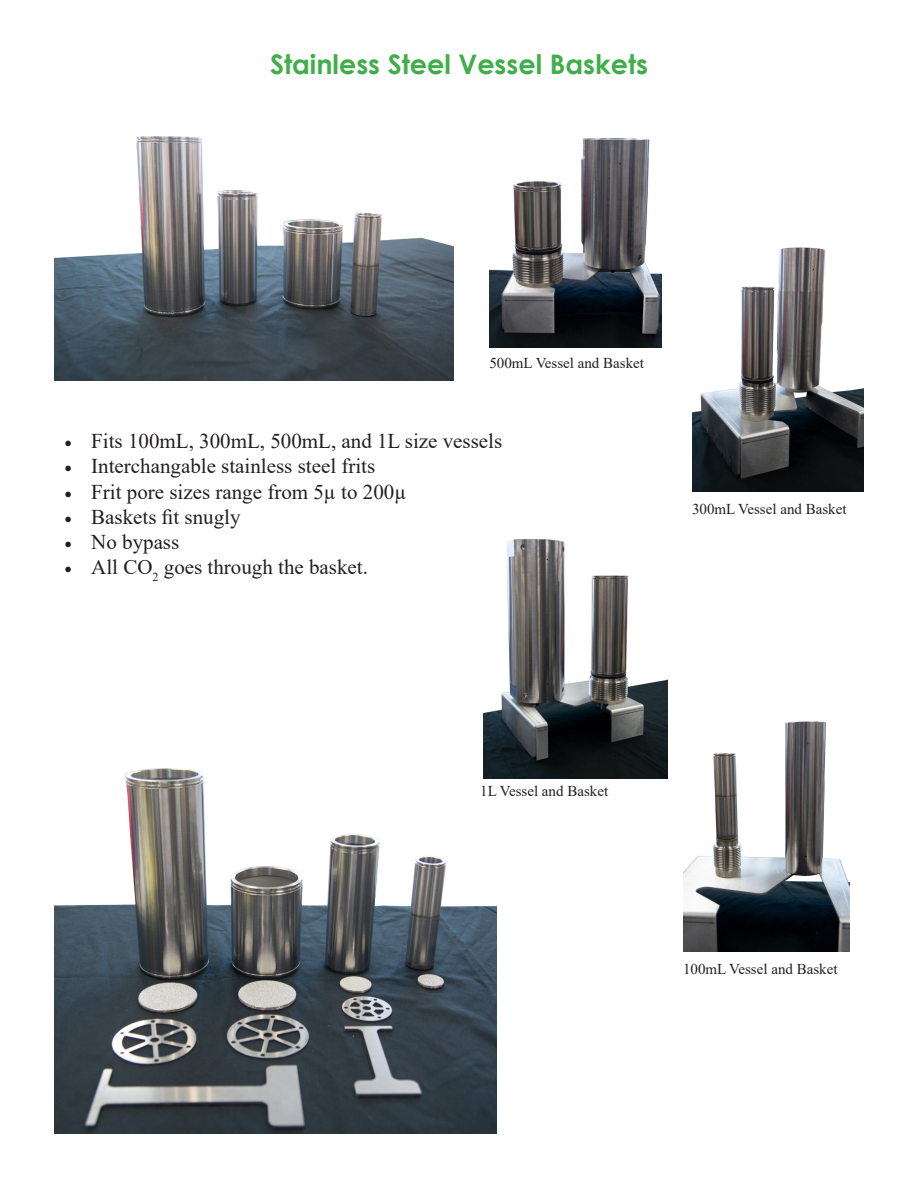
<style>
.page{position:relative;width:918px;height:1188px;background:#fff}
.page>*{position:absolute;margin:0;border:0;box-sizing:border-box;transform-origin:0 0}
.t1{font:700 27px "Century Gothic";color:#40ae49}
.t2{font:21px "Times New Roman";color:#231f20}
.t3{font:15px "Times New Roman";color:#231f20}
.s1{font-family:"Minion Pro"}
</style>
<div class="page">
<img style="left:692px;top:247px;width:172px;height:244px">
<img style="left:683px;top:721px;width:166px;height:230px">
<img style="left:54px;top:768px;width:443px;height:366px">
<img style="left:54px;top:136px;width:399px;height:245px">
<img style="left:489px;top:138px;width:172px;height:209px">
<img style="left:483px;top:539px;width:184px;height:240px">
<p class="t1" style="left:270px;top:44px;width:379px">Stainless Steel Vessel Baskets</p>
<p class="t3" style="left:489px;top:352px;width:156px">500mL Vessel and Basket</p>
<p class="t2" style="left:64px;top:426px;width:440px"><span class="s1">•</span> Fits 100mL, 300mL, 500mL, and 1L size vessels</p>
<p class="t2" style="left:64px;top:452px;width:313px"><span class="s1">•</span> Interchangable stainless steel frits</p>
<p class="t2" style="left:64px;top:477px;width:344px"><span class="s1">•</span> Frit pore sizes range from 5µ to 200µ</p>
<p class="t2" style="left:64px;top:502px;width:178px"><span class="s1">•</span> Baskets fit snugly</p>
<p class="t2" style="left:64px;top:527px;width:117px"><span class="s1">•</span> No bypass</p>
<p class="t2" style="left:64px;top:552px;width:305px"><span class="s1">•</span> All CO<sub>2</sub> goes through the basket.</p>
<p class="t3" style="left:692px;top:498px;width:156px">300mL Vessel and Basket</p>
<p class="t3" style="left:480px;top:780px;width:129px">1L Vessel and Basket</p>
<p class="t3" style="left:683px;top:958px;width:156px">100mL Vessel and Basket</p>
</div>
